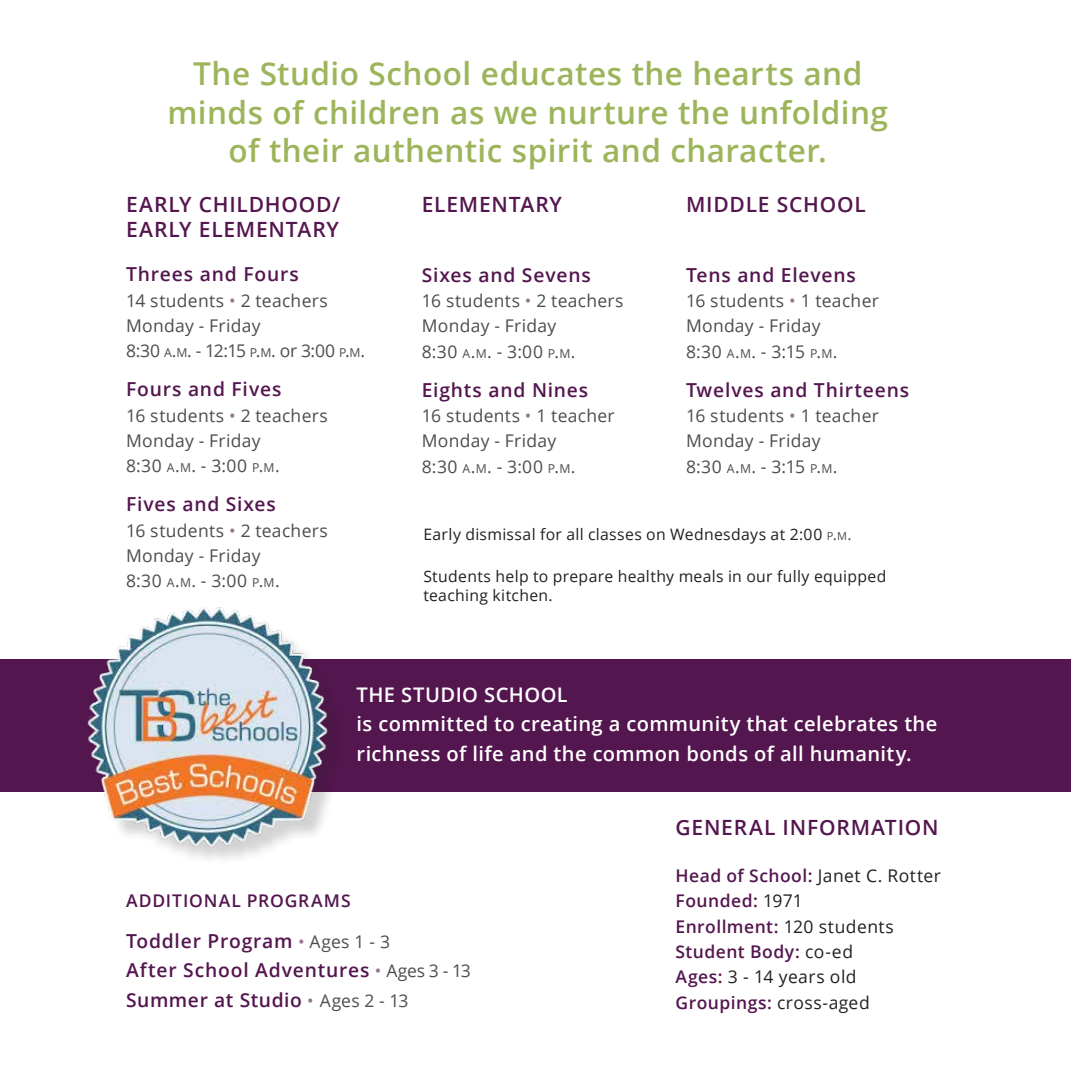
<style>
.page{position:relative;width:1071px;height:1071px;background:#fff}
.page>*{position:absolute;margin:0;border:0;box-sizing:border-box;transform-origin:0 0}
.t1{font:600 31.5px/38.5px "Open Sans";letter-spacing:.015em;color:#9db55a;text-align:center}
.t2{font:600 21px/25.2px "Open Sans";letter-spacing:.04em;color:#54164f}
.t3{font:600 20.12px/29.2px "Open Sans";letter-spacing:.02em;color:#fff}
.t4{font:600 19.25px/29.8px "Open Sans";letter-spacing:.04em;color:#54164f}
.t5{font:17.5px/25.4px "Open Sans";letter-spacing:.015em;color:#4d4d4f}
.t6{font:600 17.5px/25.4px "Open Sans";letter-spacing:.03em;color:#54164f}
.t7{font:600 17.5px "Open Sans";letter-spacing:.05em;color:#54164f}
.t8{font:15.75px/18.9px "Open Sans";letter-spacing:.02em;color:#231f20}
.s1{color:#95748f}
.s2{font-size:12.25px}
.s3{font-style:inherit}
.s4{font-size:11.03px;color:#4d4d4f}
.s5{color:#4d4d4f}
.s6{font-weight:400;font-size:17.5px;color:#95748f}
.s7{font-weight:400;font-size:17.5px;color:#4d4d4f}
.s8{font-weight:400;color:#231f20}
</style>
<div class="page">
<div style="left:0;top:659px;width:1071px;height:133px;background:#54164f"></div>
<div style="left:91px;top:611px;width:257px;height:256px;background:#231f20;opacity:.2"></div>
<img style="left:87px;top:607px;width:244px;height:243px">
<h1 class="t1" style="left:167px;top:54px;width:722px">The Studio School educates the hearts and minds of children as we nurture the unfolding of their authentic spirit and character.</h1>
<p class="t2" style="left:126px;top:191px;width:216px">EARLY CHILDHOOD/<br>EARLY ELEMENTARY</p>
<p class="t4" style="left:126px;top:259px;width:174px">Threes and Fours</p>
<p class="t5" style="left:126px;top:287px;width:240px">14 students <span class="s1">•</span> 2 teachers<br>Monday - Friday<br>8:30 <span class="s2">A</span><span class="s3">.</span><span class="s2">M</span><span class="s3">.</span> - 12:15 <span class="s2">P</span><span class="s3">.</span><span class="s2">M</span><span class="s3">.</span> or 3:00 <span class="s2">P</span><span class="s3">.</span><span class="s2">M</span><span class="s3">.</span></p>
<p class="t4" style="left:126px;top:374px;width:157px">Fours and Fives</p>
<p class="t5" style="left:126px;top:402px;width:203px">16 students <span class="s1">•</span> 2 teachers<br>Monday - Friday<br>8:30 <span class="s2">A</span><span class="s3">.</span><span class="s2">M</span><span class="s3">.</span> - 3:00 <span class="s2">P</span><span class="s3">.</span><span class="s2">M</span>.</p>
<p class="t4" style="left:126px;top:489px;width:151px">Fives and Sixes</p>
<p class="t5" style="left:126px;top:517px;width:203px">16 students <span class="s1">•</span> 2 teachers<br>Monday - Friday<br>8:30 <span class="s2">A</span><span class="s3">.</span><span class="s2">M</span><span class="s3">.</span> - 3:00 <span class="s2">P</span><span class="s3">.</span><span class="s2">M</span>.</p>
<p class="t2" style="left:422px;top:191px;width:142px">ELEMENTARY</p>
<p class="t4" style="left:422px;top:259px;width:170px">Sixes and Sevens</p>
<p class="t5" style="left:422px;top:287px;width:203px">16 students <span class="s1">•</span> 2 teachers<br>Monday - Friday<br>8:30 <span class="s2">A</span><span class="s3">.</span><span class="s2">M</span><span class="s3">.</span> - 3:00 <span class="s2">P</span><span class="s3">.</span><span class="s2">M</span>.</p>
<p class="t4" style="left:422px;top:374px;width:168px">Eights and Nines</p>
<p class="t5" style="left:422px;top:402px;width:194px">16 students <span class="s1">•</span> 1 teacher<br>Monday - Friday<br>8:30 <span class="s2">A</span><span class="s3">.</span><span class="s2">M</span><span class="s3">.</span> - 3:00 <span class="s2">P</span><span class="s3">.</span><span class="s2">M</span>.</p>
<p class="t2" style="left:686px;top:191px;width:181px">MIDDLE SCHOOL</p>
<p class="t4" style="left:686px;top:259px;width:171px">Tens and Elevens</p>
<p class="t5" style="left:686px;top:287px;width:194px">16 students <span class="s1">•</span> 1 teacher<br>Monday - Friday<br>8:30 <span class="s2">A</span><span class="s3">.</span><span class="s2">M</span><span class="s3">.</span> - 3:15 <span class="s2">P</span><span class="s3">.</span><span class="s2">M</span>.</p>
<p class="t4" style="left:686px;top:374px;width:225px">Twelves and Thirteens</p>
<p class="t5" style="left:686px;top:402px;width:194px">16 students <span class="s1">•</span> 1 teacher<br>Monday - Friday<br>8:30 <span class="s2">A</span><span class="s3">.</span><span class="s2">M</span><span class="s3">.</span> - 3:15 <span class="s2">P</span><span class="s3">.</span><span class="s2">M</span>.</p>
<p class="t8" style="left:423px;top:524px;width:430px">Early dismissal for all classes on Wednesdays at 2:00 <span class="s4">P</span><span class="s5">.</span><span class="s4">M</span><span class="s5">.</span></p>
<p class="t8" style="left:423px;top:567px;width:464px">Students help to prepare healthy meals in our fully equipped teaching kitchen.</p>
<p class="t3" style="left:357px;top:680px;width:582px">THE STUDIO SCHOOL<br>is committed to creating a community that celebrates the richness of life and the common bonds of all humanity.</p>
<p class="t7" style="left:126px;top:889px;width:226px">ADDITIONAL PROGRAMS</p>
<p class="t4" style="left:126px;top:925px;width:346px">Toddler Program <span class="s6">•</span> <span class="s7">Ages 1 - 3<br></span>After School Adventures <span class="s6">•</span> <span class="s7">Ages 3 - 13<br></span>Summer at Studio <span class="s6">•</span> <span class="s7">Ages 2 - 13</span></p>
<p class="t2" style="left:676px;top:815px;width:265px">GENERAL INFORMATION</p>
<p class="t6" style="left:676px;top:862px;width:267px">Head of School: <span class="s8">Janet C. Rotter<br></span>Founded: <span class="s8">1971<br></span>Enrollment: <span class="s8">120 students<br></span>Student Body: <span class="s8">co-ed<br></span>Ages: <span class="s8">3 - 14 years old<br></span>Groupings: <span class="s8">cross-aged</span></p>
</div>
